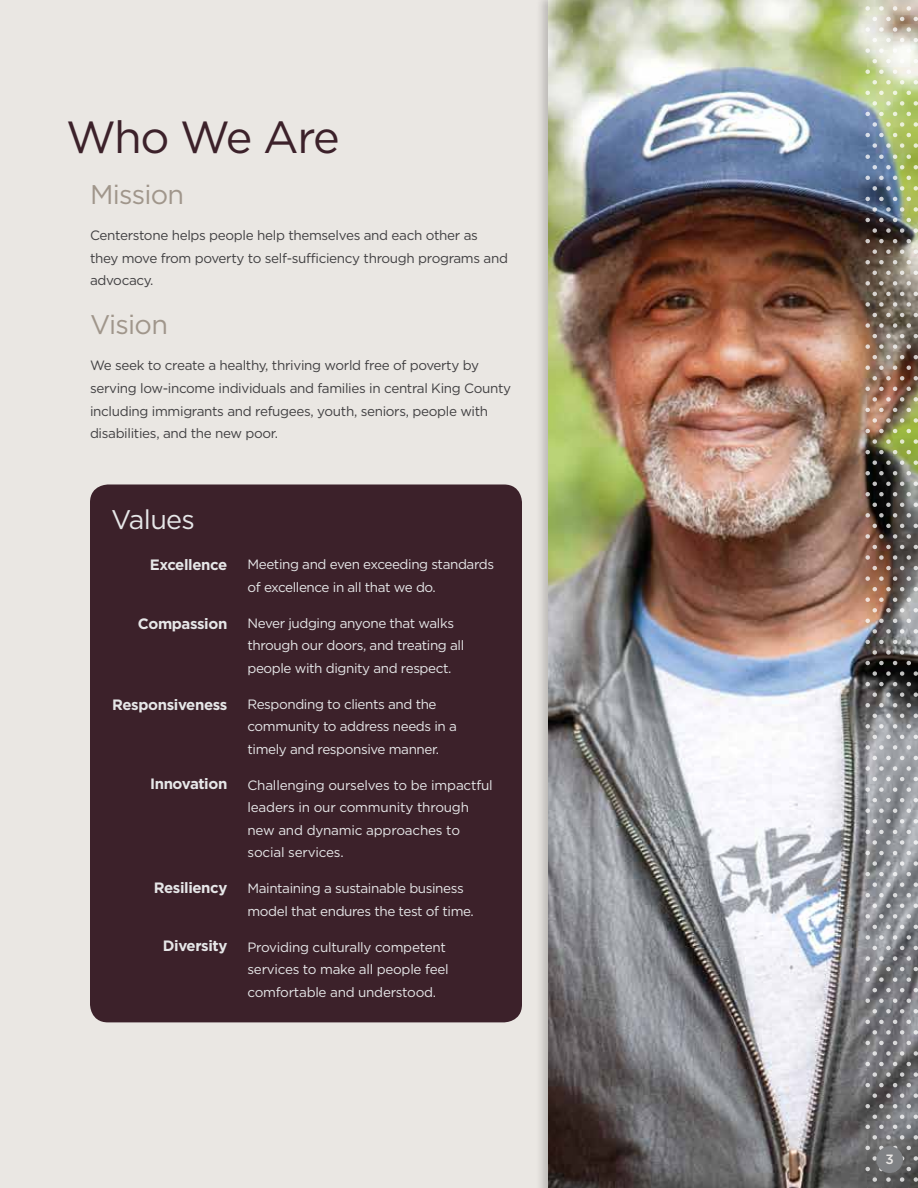
<style>
.page{position:relative;width:918px;height:1188px;background:#eae7e3}
.page>*{position:absolute;margin:0;border:0;box-sizing:border-box;transform-origin:0 0}
.t1{font:45px "Gotham";color:#3c212a}
.t2{font:27px "Gotham";letter-spacing:-.025em;color:#a0968b}
.t3{font:27px "Gotham";color:#e6e7e8}
.t4{font:700 15px "Gotham";letter-spacing:-.025em;color:#e6e7e8}
.t5{font:13.5px/22.5px "Gotham";letter-spacing:-.03em;color:#e6e7e8}
.t6{font:13.5px/22.5px "Gotham";letter-spacing:-.025em;color:#414042}
.t7{font:500 13.5px "Gotham";color:#ebe8e6}
</style>
<div class="page">
<div style="left:535px;top:0;width:383px;height:1188px;background:#000;opacity:.2"></div>
<img style="left:549px;top:0;width:369px;height:1188px">
<svg style="left:864px;top:819px;width:54px;height:5px"></svg>
<svg style="left:864px;top:808px;width:54px;height:5px"></svg>
<svg style="left:864px;top:798px;width:54px;height:4px"></svg>
<svg style="left:864px;top:787px;width:54px;height:5px"></svg>
<svg style="left:864px;top:777px;width:54px;height:4px"></svg>
<svg style="left:864px;top:766px;width:54px;height:5px"></svg>
<svg style="left:864px;top:756px;width:54px;height:4px"></svg>
<svg style="left:864px;top:745px;width:54px;height:5px"></svg>
<svg style="left:864px;top:735px;width:54px;height:4px"></svg>
<svg style="left:864px;top:724px;width:54px;height:5px"></svg>
<svg style="left:864px;top:714px;width:54px;height:4px"></svg>
<svg style="left:864px;top:703px;width:54px;height:4px"></svg>
<svg style="left:864px;top:692px;width:54px;height:5px"></svg>
<svg style="left:864px;top:682px;width:54px;height:4px"></svg>
<svg style="left:864px;top:671px;width:54px;height:5px"></svg>
<svg style="left:864px;top:661px;width:54px;height:4px"></svg>
<svg style="left:864px;top:650px;width:54px;height:5px"></svg>
<svg style="left:864px;top:640px;width:54px;height:4px"></svg>
<svg style="left:864px;top:629px;width:54px;height:5px"></svg>
<svg style="left:864px;top:619px;width:54px;height:4px"></svg>
<svg style="left:864px;top:608px;width:54px;height:5px"></svg>
<svg style="left:864px;top:597px;width:54px;height:5px"></svg>
<svg style="left:864px;top:587px;width:54px;height:4px"></svg>
<svg style="left:864px;top:576px;width:54px;height:5px"></svg>
<svg style="left:864px;top:566px;width:54px;height:4px"></svg>
<svg style="left:864px;top:555px;width:54px;height:5px"></svg>
<svg style="left:864px;top:545px;width:54px;height:4px"></svg>
<svg style="left:864px;top:534px;width:54px;height:5px"></svg>
<svg style="left:864px;top:524px;width:54px;height:4px"></svg>
<svg style="left:864px;top:513px;width:54px;height:5px"></svg>
<svg style="left:864px;top:503px;width:54px;height:4px"></svg>
<svg style="left:864px;top:492px;width:54px;height:4px"></svg>
<svg style="left:864px;top:482px;width:54px;height:4px"></svg>
<svg style="left:864px;top:471px;width:54px;height:4px"></svg>
<svg style="left:864px;top:460px;width:54px;height:5px"></svg>
<svg style="left:864px;top:450px;width:54px;height:4px"></svg>
<svg style="left:864px;top:439px;width:54px;height:5px"></svg>
<svg style="left:864px;top:429px;width:54px;height:4px"></svg>
<svg style="left:864px;top:418px;width:54px;height:5px"></svg>
<svg style="left:864px;top:408px;width:54px;height:4px"></svg>
<svg style="left:864px;top:397px;width:54px;height:5px"></svg>
<svg style="left:864px;top:387px;width:54px;height:4px"></svg>
<svg style="left:864px;top:376px;width:54px;height:5px"></svg>
<svg style="left:864px;top:365px;width:54px;height:5px"></svg>
<svg style="left:864px;top:355px;width:54px;height:4px"></svg>
<svg style="left:864px;top:344px;width:54px;height:5px"></svg>
<svg style="left:864px;top:334px;width:54px;height:4px"></svg>
<svg style="left:864px;top:323px;width:54px;height:5px"></svg>
<svg style="left:864px;top:313px;width:54px;height:4px"></svg>
<svg style="left:864px;top:302px;width:54px;height:5px"></svg>
<svg style="left:864px;top:292px;width:54px;height:4px"></svg>
<svg style="left:864px;top:281px;width:54px;height:5px"></svg>
<svg style="left:864px;top:271px;width:54px;height:4px"></svg>
<svg style="left:864px;top:260px;width:54px;height:4px"></svg>
<svg style="left:864px;top:249px;width:54px;height:5px"></svg>
<svg style="left:864px;top:239px;width:54px;height:4px"></svg>
<svg style="left:864px;top:228px;width:54px;height:5px"></svg>
<svg style="left:864px;top:218px;width:54px;height:4px"></svg>
<svg style="left:864px;top:207px;width:54px;height:5px"></svg>
<svg style="left:864px;top:197px;width:54px;height:4px"></svg>
<svg style="left:864px;top:186px;width:54px;height:5px"></svg>
<svg style="left:864px;top:176px;width:54px;height:4px"></svg>
<svg style="left:864px;top:165px;width:54px;height:5px"></svg>
<svg style="left:864px;top:154px;width:54px;height:5px"></svg>
<svg style="left:864px;top:1115px;width:54px;height:4px"></svg>
<svg style="left:864px;top:1104px;width:54px;height:4px"></svg>
<svg style="left:864px;top:1093px;width:54px;height:5px"></svg>
<svg style="left:864px;top:1083px;width:54px;height:4px"></svg>
<svg style="left:864px;top:1072px;width:54px;height:5px"></svg>
<svg style="left:864px;top:1062px;width:54px;height:4px"></svg>
<svg style="left:864px;top:1051px;width:54px;height:5px"></svg>
<svg style="left:864px;top:1041px;width:54px;height:4px"></svg>
<svg style="left:864px;top:1030px;width:54px;height:5px"></svg>
<svg style="left:864px;top:1020px;width:54px;height:4px"></svg>
<svg style="left:864px;top:1009px;width:54px;height:5px"></svg>
<svg style="left:864px;top:998px;width:54px;height:5px"></svg>
<svg style="left:864px;top:988px;width:54px;height:4px"></svg>
<svg style="left:864px;top:977px;width:54px;height:5px"></svg>
<svg style="left:864px;top:967px;width:54px;height:4px"></svg>
<svg style="left:864px;top:956px;width:54px;height:5px"></svg>
<svg style="left:864px;top:946px;width:54px;height:4px"></svg>
<svg style="left:864px;top:935px;width:54px;height:5px"></svg>
<svg style="left:864px;top:925px;width:54px;height:4px"></svg>
<svg style="left:864px;top:914px;width:54px;height:5px"></svg>
<svg style="left:864px;top:904px;width:54px;height:4px"></svg>
<svg style="left:864px;top:893px;width:54px;height:4px"></svg>
<svg style="left:864px;top:882px;width:54px;height:5px"></svg>
<svg style="left:864px;top:872px;width:54px;height:4px"></svg>
<svg style="left:864px;top:861px;width:54px;height:5px"></svg>
<svg style="left:864px;top:851px;width:54px;height:4px"></svg>
<svg style="left:864px;top:840px;width:54px;height:5px"></svg>
<svg style="left:864px;top:830px;width:54px;height:4px"></svg>
<svg style="left:864px;top:1177px;width:54px;height:11px"></svg>
<svg style="left:864px;top:1167px;width:54px;height:4px"></svg>
<svg style="left:864px;top:1156px;width:54px;height:5px"></svg>
<svg style="left:864px;top:1146px;width:54px;height:4px"></svg>
<svg style="left:864px;top:1135px;width:54px;height:5px"></svg>
<svg style="left:864px;top:1125px;width:54px;height:4px"></svg>
<svg style="left:864px;top:143px;width:54px;height:5px"></svg>
<svg style="left:864px;top:133px;width:54px;height:4px"></svg>
<svg style="left:864px;top:122px;width:54px;height:5px"></svg>
<svg style="left:864px;top:112px;width:54px;height:4px"></svg>
<svg style="left:864px;top:101px;width:54px;height:5px"></svg>
<svg style="left:864px;top:91px;width:54px;height:4px"></svg>
<svg style="left:864px;top:80px;width:54px;height:5px"></svg>
<svg style="left:864px;top:69px;width:54px;height:5px"></svg>
<svg style="left:864px;top:59px;width:54px;height:4px"></svg>
<svg style="left:864px;top:48px;width:54px;height:5px"></svg>
<svg style="left:864px;top:38px;width:54px;height:4px"></svg>
<svg style="left:864px;top:27px;width:54px;height:5px"></svg>
<svg style="left:864px;top:17px;width:54px;height:4px"></svg>
<svg style="left:864px;top:0;width:54px;height:11px"></svg>
<div style="left:876px;top:1146px;width:27px;height:27px;background:#808285;border-radius:50%"></div>
<div style="left:90px;top:485px;width:432px;height:537px;background:#3c212a;border-radius:18px"></div>
<h1 class="t1" style="left:66px;top:112px;width:275px">Who We Are</h1>
<h2 class="t2" style="left:90px;top:180px;width:96px">Mission</h2>
<p class="t6" style="left:90px;top:224px;width:419px">Centerstone helps people help themselves and each other as they move from poverty to self-sufficiency through programs and advocacy.</p>
<h2 class="t2" style="left:90px;top:310px;width:80px">Vision</h2>
<p class="t6" style="left:90px;top:355px;width:423px">We seek to create a healthy, thriving world free of poverty by serving low-income individuals and families in central King County including immigrants and refugees, youth, seniors, people with disabilities, and the new poor.</p>
<h2 class="t3" style="left:111px;top:504px;width:85px">Values</h2>
<p class="t4" style="left:150px;top:556px;width:79px">Excellence</p>
<p class="t4" style="left:138px;top:615px;width:91px">Compassion</p>
<p class="t4" style="left:112px;top:696px;width:117px">Responsiveness</p>
<p class="t4" style="left:150px;top:775px;width:79px">Innovation</p>
<p class="t4" style="left:154px;top:879px;width:75px">Resiliency</p>
<p class="t4" style="left:163px;top:937px;width:66px">Diversity</p>
<p class="t5" style="left:248px;top:553px;width:248px">Meeting and even exceeding standards of excellence in all that we do.</p>
<p class="t5" style="left:248px;top:612px;width:218px">Never judging anyone that walks through our doors, and treating all people with dignity and respect.</p>
<p class="t5" style="left:248px;top:693px;width:211px">Responding to clients and the community to address needs in a timely and responsive manner.</p>
<p class="t5" style="left:248px;top:774px;width:247px">Challenging ourselves to be impactful leaders in our community through new and dynamic approaches to social services.</p>
<p class="t5" style="left:248px;top:877px;width:228px">Maintaining a sustainable business model that endures the test of time.</p>
<p class="t5" style="left:248px;top:936px;width:203px">Providing culturally competent services to make all people feel comfortable and understood.</p>
<p class="t7" style="left:886px;top:1152px;width:10px">3</p>
</div>
